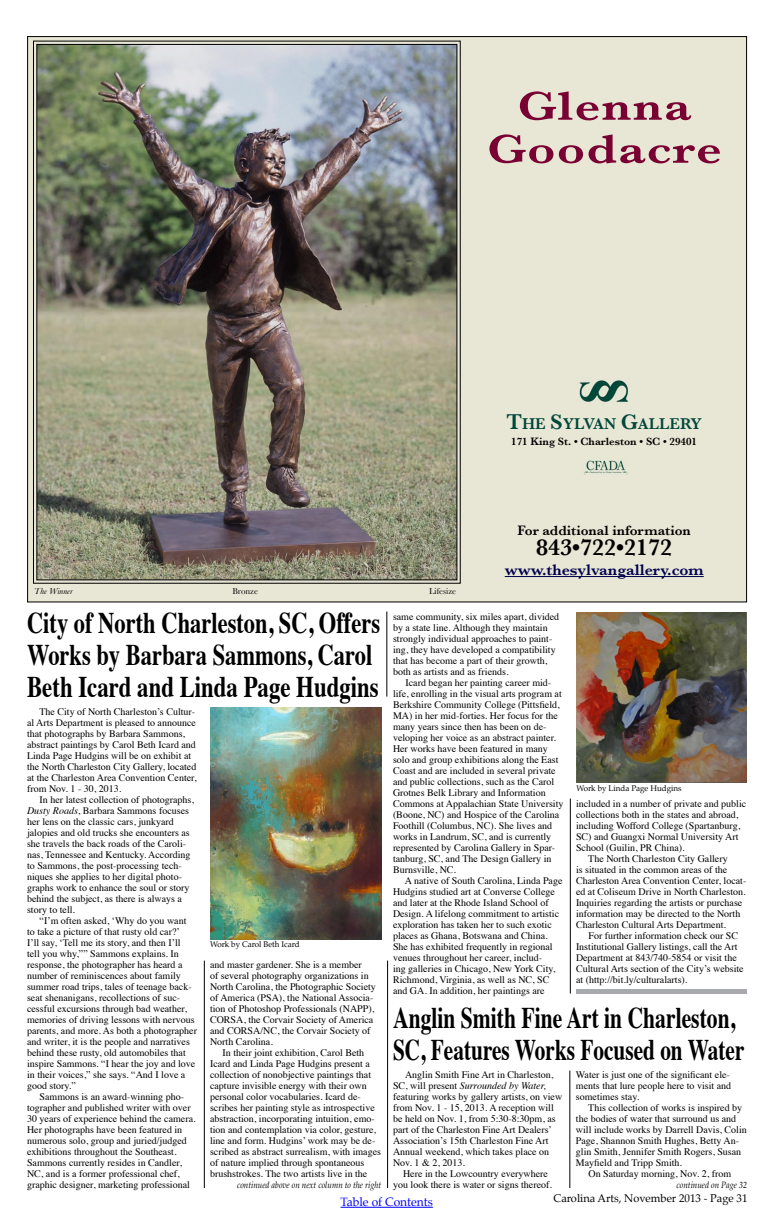
<style>
.page{position:relative;width:774px;height:1224px;background:#fff}
.page>*{position:absolute;margin:0;border:0;box-sizing:border-box;transform-origin:0 0}
.t1{font:600 42px/43px "Baskerville";letter-spacing:.025em;color:#790032;text-align:center;scale:1.2 1}
.t2{font:700 30px/32px "Times";color:#000;scale:.75 1}
.t3{font:700 30px/32px "Times";color:#000;scale:.72 1}
.t4{font:600 24px "Baskerville";color:#000}
.t5{font:600 16px "Baskerville";color:#000050}
.t6{font:600 16px "Baskerville";color:#00483a}
.t7{font:600 14px "Baskerville";color:#000}
.t8{font:12px "Palatino";color:#00f}
.t9{font:11px "Palatino";color:#000}
.t10{font:600 11px "Baskerville";color:#000}
.t11{font:10px/11px "Times";color:#000}
.t12{font:italic 9px "Palatino";color:#000;scale:.9 1}
.t13{font:9px "Baskerville";color:#000}
.t14{font:italic 9px "Baskerville";color:#000}
.t15{font:8px "Palatino";color:#000}
.s1{font-size:22px}
.s2{font-style:italic}
</style>
<div class="page">
<hr style="left:341px;top:1207px;width:92px;height:1px;background:#00f">
<img style="left:210px;top:708px;width:171px;height:231px">
<hr style="left:204px;top:961px;width:1px;height:227px;background:#000">
<img style="left:576px;top:612px;width:171px;height:171px">
<div style="left:576px;top:989px;width:171px;height:5px;background:#a7a9ac"></div>
<hr style="left:570px;top:799px;width:1px;height:195px;background:#000">
<hr style="left:387px;top:612px;width:1px;height:85px;background:#000">
<hr style="left:570px;top:1071px;width:1px;height:117px;background:#000">
<hr style="left:387px;top:961px;width:1px;height:227px;background:#000">
<div style="left:27px;top:36px;width:720px;height:566px;background:#e8e6d5;border:1px solid #000001"></div>
<img style="left:579px;top:380px;width:50px;height:22px">
<img style="left:584px;top:460px;width:43px;height:14px">
<hr style="left:505px;top:576px;width:199px;height:1px;background:#000050">
<svg style="left:33px;top:40px;width:428px;height:544px"></svg>
<img style="left:36px;top:44px;width:422px;height:537px">
<h1 class="t1" style="left:487px;top:84px;width:197px">Glenna<br>Goodacre</h1>
<h3 class="t6" style="left:506px;top:414px;width:197px"><span class="s1">T</span>HE <span class="s1">S</span>YLVAN <span class="s1">G</span>ALLERY</h3>
<p class="t10" style="left:511px;top:435px;width:187px">171 King St. • Charleston • SC • 29401</p>
<p class="t14" style="left:34px;top:586px;width:40px">The Winner</p>
<p class="t13" style="left:232px;top:586px;width:27px">Bronze</p>
<p class="t13" style="left:429px;top:586px;width:29px">Lifesize</p>
<h3 class="t7" style="left:518px;top:522px;width:175px">For additional information</h3>
<h3 class="t4" style="left:536px;top:533px;width:137px">843•722•2172</h3>
<h3 class="t5" style="left:505px;top:560px;width:200px">www.thesylvangallery.com</h3>
<h2 class="t2" style="left:27px;top:603px;width:472px">City of North Charleston, SC, Offers<br>Works by Barbara Sammons, Carol<br>Beth Icard and Linda Page Hudgins</h2>
<p class="t11" style="left:393px;top:610px;width:168px">same community, six miles apart, divided by a state line. Although they maintain strongly individual approaches to paint&shy;ing, they have developed a compatibility that has become a part of their growth, both as artists and as friends.</p>
<p class="t11" style="left:393px;top:676px;width:172px;text-indent:12px">Icard began her painting career mid&shy;life, enrolling in the visual arts program at Berkshire Community College (Pittsfield, MA) in her mid-forties. Her focus for the many years since then has been on de&shy;veloping her voice as an abstract painter.<br>Her works have been featured in many solo and group exhibitions along the East Coast and are included in several private and public collections, such as the Carol Grotnes Belk Library and Information Commons at Appalachian State University (Boone, NC) and Hospice of the Carolina Foothill (Columbus, NC). She lives and works in Landrum, SC, and is currently represented by Carolina Gallery in Spar&shy;tanburg, SC, and The Design Gallery in Burnsville, NC.</p>
<p class="t11" style="left:393px;top:874px;width:171px;text-indent:12px">A native of South Carolina, Linda Page Hudgins studied art at Converse College and later at the Rhode Island School of Design. A lifelong commitment to artistic exploration has taken her to such exotic places as Ghana, Botswana and China.<br>She has exhibited frequently in regional venues throughout her career, includ-<br>ing galleries in Chicago, New York City, Richmond, Virginia, as well as NC, SC and GA. In addition, her paintings are</p>
<p class="t11" style="left:27px;top:705px;width:171px;text-indent:12px">The City of North Charleston’s Cultur&shy;al Arts Department is pleased to announce that photographs by Barbara Sammons, abstract paintings by Carol Beth Icard and Linda Page Hudgins will be on exhibit at the North Charleston City Gallery, located at the Charleston Area Convention Center, from Nov. 1 - 30, 2013.</p>
<p class="t11" style="left:27px;top:793px;width:168px;text-indent:13px">In her latest collection of photographs, <span class="s2">Dusty Roads</span>, Barbara Sammons focuses her lens on the classic cars, junkyard jalopies and old trucks she encounters as she travels the back roads of the Caroli&shy;nas, Tennessee and Kentucky. According to Sammons, the post-processing tech&shy;niques she applies to her digital photo&shy;graphs work to enhance the soul or story behind the subject, as there is always a story to tell.</p>
<p class="t11" style="left:27px;top:914px;width:171px;text-indent:13px">“I’m often asked, ‘Why do you want<br>to take a picture of that rusty old car?’<br>I’ll say, ‘Tell me its story, and then I’ll<br>tell you why,”” Sammons explains. In response, the photographer has heard a number of reminiscences about family summer road trips, tales of teenage back&shy;seat shenanigans, recollections of suc&shy;cessful excursions through bad weather, memories of driving lessons with nervous parents, and more. As both a photographer and writer, it is the people and narratives behind these rusty, old automobiles that inspire Sammons. “I hear the joy and love in their voices,” she says. “And I love a good story.”</p>
<p class="t11" style="left:27px;top:1090px;width:170px;text-indent:13px">Sammons is an award-winning pho&shy;tographer and published writer with over 30 years of experience behind the camera.<br>Her photographs have been featured in numerous solo, group and juried/judged exhibitions throughout the Southeast.<br>Sammons currently resides in Candler, NC, and is a former professional chef, graphic designer, marketing professional</p>
<p class="t15" style="left:576px;top:782px;width:107px">Work by Linda Page Hudgins</p>
<p class="t11" style="left:576px;top:797px;width:172px">included in a number of private and public</p>
<p class="t11" style="left:576px;top:808px;width:164px">collections both in the states and abroad,</p>
<p class="t11" style="left:576px;top:819px;width:166px">including Wofford College (Spartanburg,</p>
<p class="t11" style="left:576px;top:830px;width:164px">SC) and Guangxi Normal University Art</p>
<p class="t11" style="left:576px;top:841px;width:110px">School (Guilin, PR China).</p>
<p class="t11" style="left:588px;top:852px;width:141px">The North Charleston City Gallery</p>
<p class="t11" style="left:576px;top:863px;width:153px">is situated in the common areas of the</p>
<p class="t11" style="left:576px;top:874px;width:172px">Charleston Area Convention Center, locat-</p>
<p class="t11" style="left:576px;top:885px;width:171px">ed at Coliseum Drive in North Charleston.</p>
<p class="t11" style="left:576px;top:896px;width:168px">Inquiries regarding the artists or purchase</p>
<p class="t11" style="left:576px;top:907px;width:166px">information may be directed to the North</p>
<p class="t11" style="left:576px;top:918px;width:151px">Charleston Cultural Arts Department.</p>
<p class="t11" style="left:588px;top:929px;width:151px">For further information check our SC</p>
<p class="t11" style="left:576px;top:940px;width:163px">Institutional Gallery listings, call the Art</p>
<p class="t11" style="left:576px;top:951px;width:162px">Department at 843/740-5854 or visit the</p>
<p class="t11" style="left:576px;top:962px;width:169px">Cultural Arts section of the City’s website</p>
<p class="t11" style="left:576px;top:973px;width:113px">at (http://bit.ly/culturalarts).</p>
<p class="t15" style="left:210px;top:938px;width:91px">Work by Carol Beth Icard</p>
<p class="t11" style="left:210px;top:958px;width:167px">and master gardener. She is a member<br>of several photography organizations in North Carolina, the Photographic Society of America (PSA), the National Associa&shy;tion of Photoshop Professionals (NAPP), CORSA, the Corvair Society of America and CORSA/NC, the Corvair Society of North Carolina.</p>
<p class="t11" style="left:210px;top:1046px;width:172px;text-indent:13px">In their joint exhibition, Carol Beth Icard and Linda Page Hudgins present a collection of nonobjective paintings that capture invisible energy with their own personal color vocabularies. Icard de&shy;scribes her painting style as introspective abstraction, incorporating intuition, emo&shy;tion and contemplation via color, gesture, line and form. Hudgins’ work may be de&shy;scribed as abstract surrealism, with images of nature implied through spontaneous brushstrokes. The two artists live in the</p>
<h2 class="t3" style="left:393px;top:998px;width:490px">Anglin Smith Fine Art in Charleston,<br>SC, Features Works Focused on Water</h2>
<p class="t11" style="left:576px;top:1068px;width:157px">Water is just one of the significant ele&shy;ments that lure people here to visit and sometimes stay.</p>
<p class="t11" style="left:588px;top:1101px;width:155px">This collection of works is inspired by</p>
<p class="t11" style="left:576px;top:1112px;width:162px">the bodies of water that surround us and</p>
<p class="t11" style="left:576px;top:1123px;width:172px">will include works by Darrell Davis, Colin</p>
<p class="t11" style="left:576px;top:1134px;width:165px">Page, Shannon Smith Hughes, Betty An-</p>
<p class="t11" style="left:576px;top:1145px;width:167px">glin Smith, Jennifer Smith Rogers, Susan</p>
<p class="t11" style="left:576px;top:1156px;width:108px">Mayfield and Tripp Smith.</p>
<p class="t11" style="left:588px;top:1167px;width:144px">On Saturday morning, Nov. 2, from</p>
<p class="t11" style="left:393px;top:1068px;width:171px;text-indent:12px">Anglin Smith Fine Art in Charleston, SC, will present <span class="s2">Surrounded by Water, </span>featuring works by gallery artists, on view from Nov. 1 - 15, 2013. A reception will be held on Nov. 1, from 5:30-8:30pm, as part of the Charleston Fine Art Dealers’ Association’s 15th Charleston Fine Art Annual weekend, which takes place on Nov. 1 &amp; 2, 2013.</p>
<p class="t11" style="left:393px;top:1167px;width:160px;text-indent:10px">Here in the Lowcountry everywhere you look there is water or signs thereof.</p>
<p class="t12" style="left:237px;top:1178px;width:162px">continued above on next column to the right</p>
<p class="t12" style="left:677px;top:1178px;width:80px">continued on Page 32</p>
<p class="t8" style="left:341px;top:1192px;width:94px">Table of Contents</p>
<p class="t9" style="left:554px;top:1189px;width:195px">Carolina Arts, November 2013 - Page 31</p>
</div>
